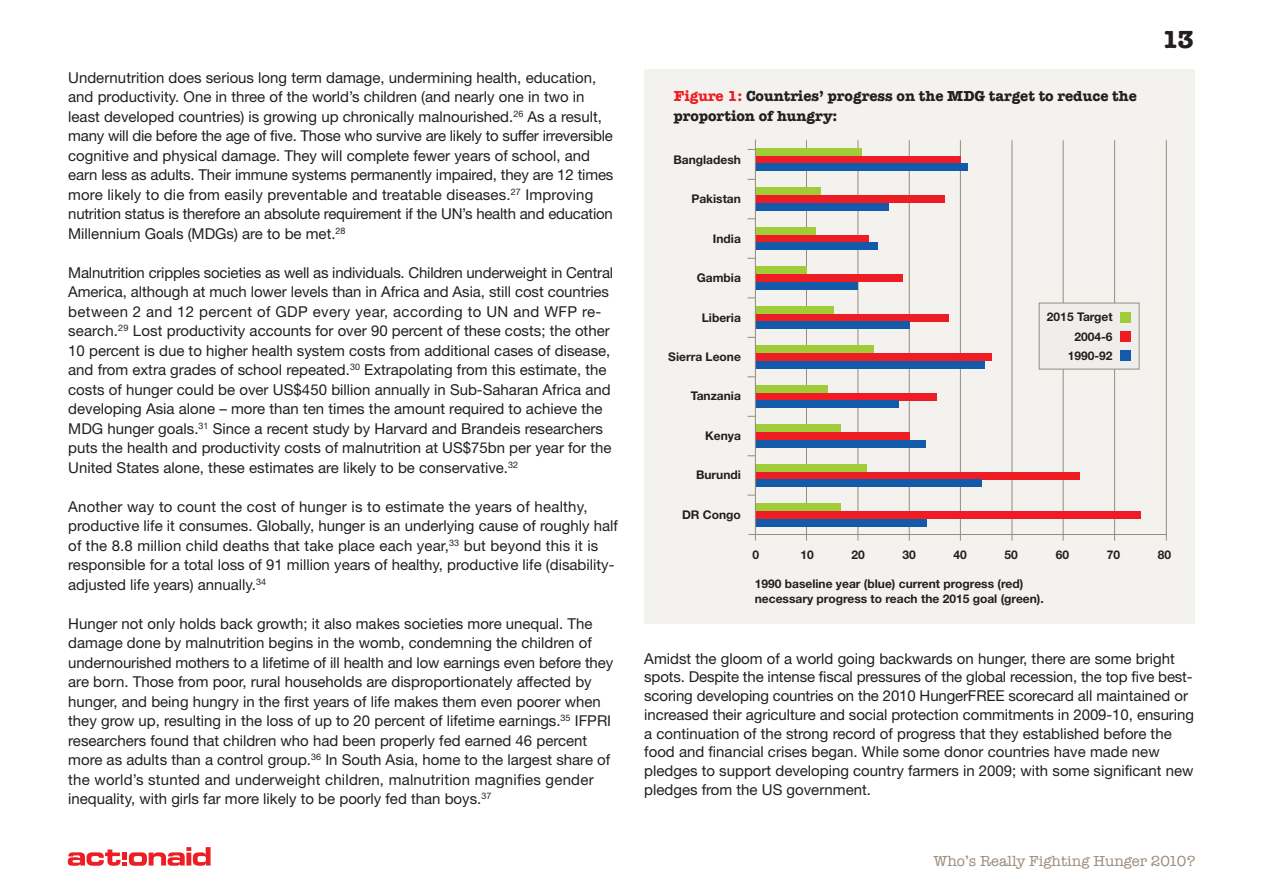
<style>
.page{position:relative;width:1263px;height:893px;background:#fff}
.page>*{position:absolute;margin:0;border:0;box-sizing:border-box;transform-origin:0 0}
.t1{font:700 25.5px "American Typewriter";color:#231f20}
.t2{font:15px/19.5px "Helvetica Neue";color:#231f20}
.t3{font:700 15px/19.5px "American Typewriter";color:#231f20}
.t4{font:15px "American Typewriter";color:#998b7d}
.t5{font:700 12px/15px "Helvetica Neue";color:#231f20}
.s1{color:#ee1d23}
</style>
<div class="page">
<div style="left:644px;top:69px;width:550px;height:554px;background:#f3f2ef"></div>
<hr style="left:806px;top:140px;width:1px;height:401px;background:#998b7d">
<hr style="left:857px;top:140px;width:1px;height:401px;background:#998b7d">
<hr style="left:909px;top:140px;width:1px;height:401px;background:#998b7d">
<hr style="left:960px;top:140px;width:1px;height:401px;background:#998b7d">
<hr style="left:1011px;top:140px;width:1px;height:401px;background:#998b7d">
<hr style="left:1063px;top:140px;width:1px;height:401px;background:#998b7d">
<hr style="left:1114px;top:140px;width:1px;height:401px;background:#998b7d">
<hr style="left:1166px;top:140px;width:1px;height:401px;background:#998b7d">
<svg style="left:68px;top:847px;width:143px;height:19px"></svg>
<div style="left:755px;top:148px;width:107px;height:8px;background:#a1cc3a"></div>
<div style="left:755px;top:156px;width:205px;height:8px;background:#ee1d23"></div>
<div style="left:755px;top:164px;width:212px;height:7px;background:#135baa"></div>
<div style="left:755px;top:187px;width:66px;height:8px;background:#a1cc3a"></div>
<div style="left:755px;top:195px;width:190px;height:8px;background:#ee1d23"></div>
<div style="left:755px;top:203px;width:133px;height:8px;background:#135baa"></div>
<div style="left:755px;top:227px;width:61px;height:8px;background:#a1cc3a"></div>
<div style="left:755px;top:235px;width:113px;height:7px;background:#ee1d23"></div>
<div style="left:755px;top:242px;width:123px;height:8px;background:#135baa"></div>
<div style="left:755px;top:266px;width:52px;height:8px;background:#a1cc3a"></div>
<div style="left:755px;top:274px;width:148px;height:8px;background:#ee1d23"></div>
<div style="left:755px;top:282px;width:103px;height:8px;background:#135baa"></div>
<div style="left:755px;top:306px;width:78px;height:8px;background:#a1cc3a"></div>
<div style="left:755px;top:314px;width:194px;height:7px;background:#ee1d23"></div>
<div style="left:755px;top:321px;width:154px;height:8px;background:#135baa"></div>
<div style="left:755px;top:345px;width:119px;height:8px;background:#a1cc3a"></div>
<div style="left:755px;top:353px;width:236px;height:8px;background:#ee1d23"></div>
<div style="left:755px;top:361px;width:230px;height:8px;background:#135baa"></div>
<div style="left:755px;top:385px;width:73px;height:8px;background:#a1cc3a"></div>
<div style="left:755px;top:393px;width:182px;height:7px;background:#ee1d23"></div>
<div style="left:755px;top:400px;width:143px;height:8px;background:#135baa"></div>
<div style="left:755px;top:424px;width:86px;height:8px;background:#a1cc3a"></div>
<div style="left:755px;top:432px;width:154px;height:8px;background:#ee1d23"></div>
<div style="left:755px;top:440px;width:171px;height:8px;background:#135baa"></div>
<div style="left:755px;top:464px;width:112px;height:8px;background:#a1cc3a"></div>
<div style="left:755px;top:472px;width:325px;height:7px;background:#ee1d23"></div>
<div style="left:755px;top:479px;width:227px;height:8px;background:#135baa"></div>
<div style="left:755px;top:503px;width:86px;height:8px;background:#a1cc3a"></div>
<div style="left:755px;top:511px;width:386px;height:8px;background:#ee1d23"></div>
<div style="left:755px;top:519px;width:172px;height:8px;background:#135baa"></div>
<hr style="left:749px;top:534px;width:418px;height:1px;background:#998b7d">
<hr style="left:755px;top:139px;width:1px;height:402px;background:#998b7d">
<div style="left:1039px;top:303px;width:100px;height:66px;background:#f0eeeb"></div>
<div style="left:1039px;top:303px;width:100px;height:66px;border:1px solid #998b7d"></div>
<div style="left:1120px;top:312px;width:10px;height:10px;background:#a1cc3a"></div>
<div style="left:1120px;top:331px;width:10px;height:11px;background:#ee1d23"></div>
<div style="left:1120px;top:350px;width:10px;height:11px;background:#135baa"></div>
<p class="t2" style="left:68px;top:67px;width:547px">Undernutrition does serious long term damage, undermining health, education, and productivity. One in three of the world’s children (and nearly one in two in least developed countries) is growing up chronically malnourished.<sup>26</sup> As a result, many will die before the age of five. Those who survive are likely to suffer irreversible cognitive and physical damage. They will complete fewer years of school, and earn less as adults. Their immune systems permanently impaired, they are 12 times more likely to die from easily preventable and treatable diseases.<sup>27</sup> Improving nutrition status is therefore an absolute requirement if the UN’s health and education Millennium Goals (MDGs) are to be met.<sup>28</sup></p>
<p class="t2" style="left:68px;top:262px;width:546px">Malnutrition cripples societies as well as individuals. Children underweight in Central America, although at much lower levels than in Africa and Asia, still cost countries between 2 and 12 percent of GDP every year, according to UN and WFP re&shy;search.<sup>29</sup> Lost productivity accounts for over 90 percent of these costs; the other 10 percent is due to higher health system costs from additional cases of disease, and from extra grades of school repeated.<sup>30</sup> Extrapolating from this estimate, the costs of hunger could be over US$450 billion annually in Sub-Saharan Africa and developing Asia alone – more than ten times the amount required to achieve the MDG hunger goals.<sup>31</sup> Since a recent study by Harvard and Brandeis researchers puts the health and productivity costs of malnutrition at US$75bn per year for the United States alone, these estimates are likely to be conservative.<sup>32</sup></p>
<p class="t2" style="left:68px;top:496px;width:551px">Another way to count the cost of hunger is to estimate the years of healthy, productive life it consumes. Globally, hunger is an underlying cause of roughly half of the 8.8 million child deaths that take place each year,<sup>33</sup> but beyond this it is responsible for a total loss of 91 million years of healthy, productive life (disability&shy;adjusted life years) annually.<sup>34</sup></p>
<p class="t2" style="left:68px;top:613px;width:546px">Hunger not only holds back growth; it also makes societies more unequal. The damage done by malnutrition begins in the womb, condemning the children of undernourished mothers to a lifetime of ill health and low earnings even before they are born. Those from poor, rural households are disproportionately affected by hunger, and being hungry in the first years of life makes them even poorer when they grow up, resulting in the loss of up to 20 percent of lifetime earnings.<sup>35</sup> IFPRI researchers found that children who had been properly fed earned 46 percent more as adults than a control group.<sup>36</sup> In South Asia, home to the largest share of the world’s stunted and underweight children, malnutrition magnifies gender inequality, with girls far more likely to be poorly fed than boys.<sup>37</sup></p>
<p class="t3" style="left:674px;top:87px;width:464px"><span class="s1">Figure 1:</span> Countries’ progress on the MDG target to reduce the proportion of hungry:</p>
<p class="t5" style="left:673px;top:152px;width:69px">Bangladesh</p>
<p class="t5" style="left:691px;top:191px;width:51px">Pakistan</p>
<p class="t5" style="left:713px;top:231px;width:29px">India</p>
<p class="t5" style="left:697px;top:270px;width:46px">Gambia</p>
<p class="t5" style="left:702px;top:309px;width:41px">Liberia</p>
<p class="t5" style="left:668px;top:349px;width:74px">Sierra Leone</p>
<p class="t5" style="left:691px;top:388px;width:52px">Tanzania</p>
<p class="t5" style="left:705px;top:428px;width:37px">Kenya</p>
<p class="t5" style="left:696px;top:467px;width:46px">Burundi</p>
<p class="t5" style="left:682px;top:507px;width:60px">DR Congo</p>
<p class="t5" style="left:1047px;top:309px;width:67px">2015 Target</p>
<p class="t5" style="left:1068px;top:348px;width:46px">1990-92</p>
<p class="t5" style="left:1074px;top:329px;width:40px">2004-6</p>
<h1 class="t1" style="left:1162px;top:24px;width:34px">13</h1>
<p class="t5" style="left:753px;top:547px;width:8px">0</p>
<p class="t5" style="left:800px;top:547px;width:15px">10</p>
<p class="t5" style="left:851px;top:547px;width:15px">20</p>
<p class="t5" style="left:902px;top:547px;width:15px">30</p>
<p class="t5" style="left:953px;top:547px;width:15px">40</p>
<p class="t5" style="left:1004px;top:547px;width:15px">50</p>
<p class="t5" style="left:1056px;top:547px;width:15px">60</p>
<p class="t5" style="left:1107px;top:547px;width:15px">70</p>
<p class="t5" style="left:1158px;top:547px;width:15px">80</p>
<p class="t5" style="left:755px;top:576px;width:290px">1990 baseline year (blue) current progress (red) necessary progress to reach the 2015 goal (green).</p>
<p class="t2" style="left:644px;top:649px;width:551px;line-height:18.8px">Amidst the gloom of a world going backwards on hunger, there are some bright spots. Despite the intense fiscal pressures of the global recession, the top five best&shy;scoring developing countries on the 2010 HungerFREE scorecard all maintained or increased their agriculture and social protection commitments in 2009-10, ensuring a continuation of the strong record of progress that they established before the food and financial crises began. While some donor countries have made new pledges to support developing country farmers in 2009; with some significant new pledges from the US government.</p>
<p class="t4" style="left:933px;top:853px;width:264px">Who’s Really Fighting Hunger 2010?</p>
</div>
